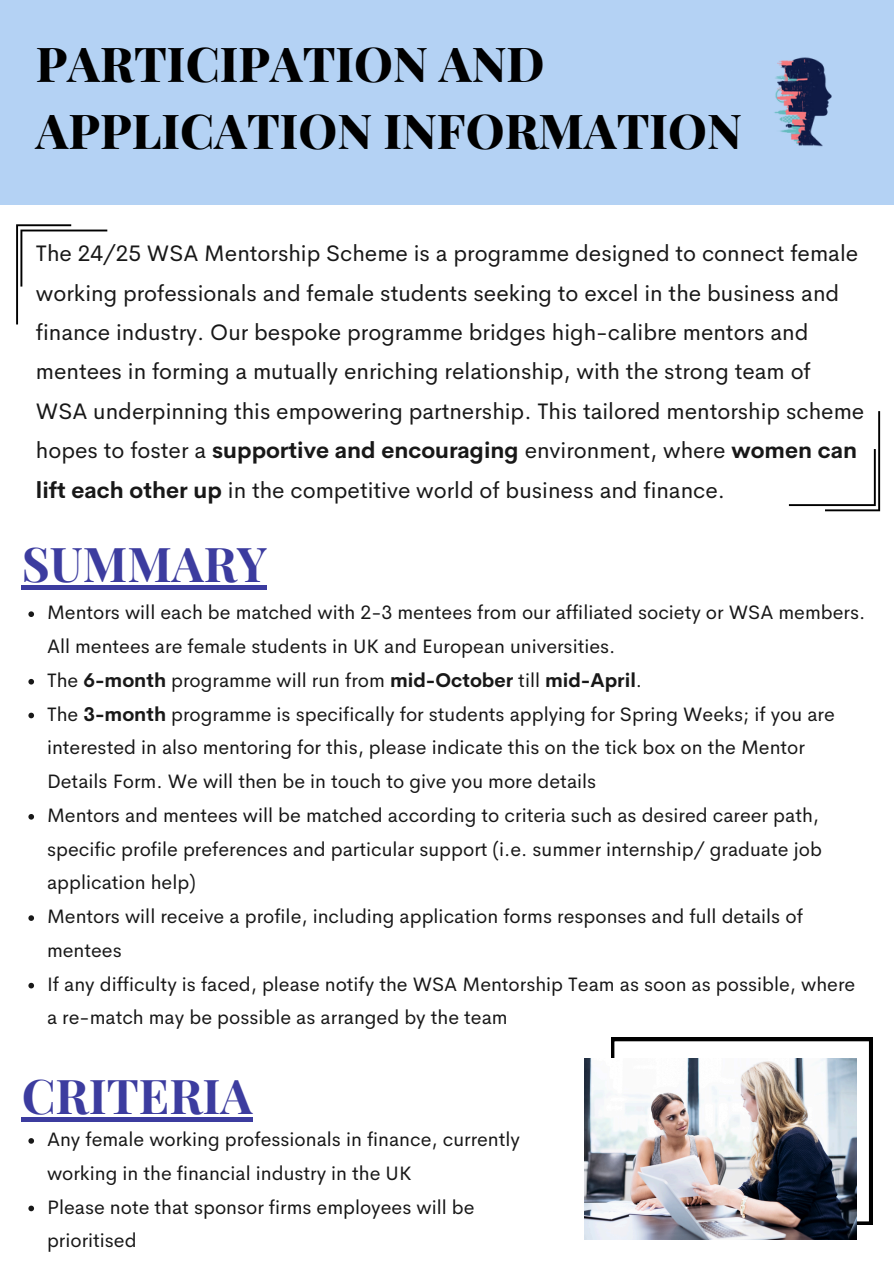
<style>
.page{position:relative;width:894px;height:1264px;background:#fff}
.page>*{position:absolute;margin:0;border:0;box-sizing:border-box;transform-origin:0 0}
.t1{font:800 48px/66.3px "Playfair Display";color:#000}
.t2{font:700 48px "Playfair Display";color:#3c3c9f}
.t3{font:22.5px/39.3px "Cerebri Sans";color:#181818}
.t4{font:19.5px/33.8px "Cerebri Sans";color:#181818}
.s1{font-weight:700}
</style>
<div class="page">
<div style="left:0;top:0;width:893px;height:204px;background:#b4d2f4"></div>
<img style="left:774px;top:57px;width:58px;height:90px">
<svg style="left:16px;top:224px;width:91px;height:100px"></svg>
<svg style="left:788px;top:411px;width:91px;height:100px"></svg>
<svg style="left:28px;top:611px;width:6px;height:6px"></svg>
<svg style="left:28px;top:679px;width:6px;height:5px"></svg>
<svg style="left:28px;top:712px;width:6px;height:6px"></svg>
<svg style="left:28px;top:814px;width:6px;height:5px"></svg>
<svg style="left:28px;top:915px;width:6px;height:5px"></svg>
<svg style="left:28px;top:982px;width:6px;height:6px"></svg>
<hr style="left:22px;top:585px;width:245px;height:4px;background:#3c3c9f">
<div style="left:22px;top:1116px;width:230px;height:5px;background:#3c3c9f"></div>
<svg style="left:28px;top:1138px;width:6px;height:5px"></svg>
<svg style="left:28px;top:1205px;width:6px;height:6px"></svg>
<svg style="left:611px;top:1037px;width:261px;height:187px"></svg>
<img style="left:584px;top:1058px;width:272px;height:181px">
<h1 class="t1" style="left:36px;top:29px;width:707px">PARTICIPATION AND<br>APPLICATION INFORMATION</h1>
<p class="t3" style="left:36px;top:234px;width:829px">The 24/25 WSA Mentorship Scheme is a programme designed to connect female working professionals and female students seeking to excel in the business and finance industry. Our bespoke programme bridges high-calibre mentors and mentees in forming a mutually enriching relationship, with the strong team of WSA underpinning this empowering partnership. This tailored mentorship scheme hopes to foster a <span class="s1">supportive and encouraging</span> environment, where <span class="s1">women can lift each other up</span> in the competitive world of business and finance.</p>
<p class="t2" style="left:22px;top:530px;width:247px">SUMMARY</p>
<h2 class="t4" style="left:47px;top:595px;width:819px">Mentors will each be matched with 2-3 mentees from our affiliated society or WSA members.<br>All mentees are female students in UK and European universities.</h2>
<p class="t4" style="left:47px;top:663px;width:596px">The <span class="s1">6-month</span> programme will run from <span class="s1">mid-October</span> till <span class="s1">mid-April</span>.</p>
<h1 class="t4" style="left:47px;top:697px;width:789px">The <span class="s1">3-month</span> programme is specifically for students applying for Spring Weeks; if you are interested in also mentoring for this, please indicate this on the tick box on the Mentor<br>Details Form. We will then be in touch to give you more details</h1>
<p class="t4" style="left:47px;top:798px;width:776px">Mentors and mentees will be matched according to criteria such as desired career path, specific profile preferences and particular support (i.e. summer internship/ graduate job application help)</p>
<p class="t4" style="left:47px;top:899px;width:757px">Mentors will receive a profile, including application forms responses and full details of mentees</p>
<p class="t4" style="left:47px;top:967px;width:809px">If any difficulty is faced, please notify the WSA Mentorship Team as soon as possible, where a re-match may be possible as arranged by the team</p>
<p class="t2" style="left:22px;top:1061px;width:232px">CRITERIA</p>
<p class="t4" style="left:47px;top:1122px;width:474px">Any female working professionals in finance, currently working in the financial industry in the UK</p>
<h1 class="t4" style="left:47px;top:1189px;width:429px">Please note that sponsor firms employees will be prioritised</h1>
</div>
